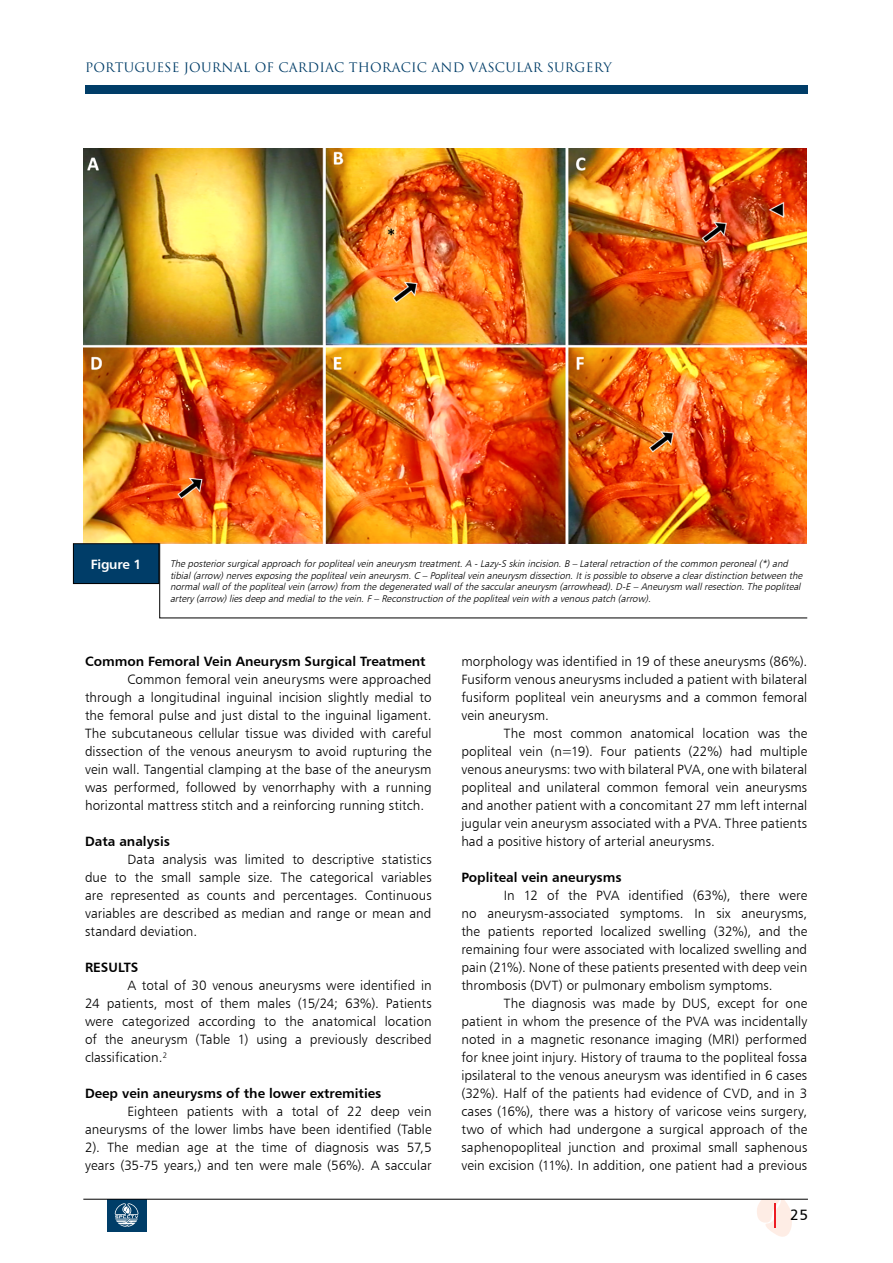
<style>
.page{position:relative;width:893px;height:1263px;background:#fff}
.page>*{position:absolute;margin:0;border:0;box-sizing:border-box;transform-origin:0 0}
.t1{font:15px "Humanist 777 BT Roman B";color:#000}
.t2{font:13.5px/18px "Humanist 777 BT Light B";letter-spacing:.005em;color:#000;text-align:justify}
.t3{font:13.5px "Humanist 777 BT Bold B";color:#000}
.t4{font:13.5px "Humanist 777 BT Bold B";letter-spacing:-.02em;color:#fff}
.t5{font:12.75px "Trajan Pro 3";letter-spacing:.01em;color:#003d68}
.t6{font:italic 9.75px/11.7px "Humanist 777 BT Light B";color:#000}
</style>
<div class="page">
<div style="left:107px;top:1199px;width:40px;height:33px;background:#003d68"></div>
<svg style="left:115px;top:1203px;width:23px;height:24px"></svg>
<div style="left:85px;top:85px;width:723px;height:8px;background:#003d68"></div>
<svg style="left:757px;top:1200px;width:35px;height:37px"></svg>
<hr style="left:83px;top:1199px;width:725px;height:1px;background:#000">
<img style="left:84px;top:149px;width:722px;height:394px">
<svg style="left:159px;top:543px;width:649px;height:76px"></svg>
<div style="left:73px;top:544px;width:86px;height:39px;background:#003d68"></div>
<div style="left:73px;top:543px;width:86px;height:41px;border:1px solid #000"></div>
<p class="t5" style="left:85px;top:59px;width:528px">PORTUGUESE JOURNAL OF CARDIAC THORACIC AND VASCULAR SURGERY</p>
<p class="t4" style="left:91px;top:555px;width:52px">Figure 1</p>
<p class="t6" style="left:170px;top:557px;width:636px">The posteriorsurgicalapproach forpoplitealvein aneurysm treatment.A -Lazy-S skin incision.B – Lateralretraction ofthe common peroneal(*)and tibial(arrow)nervesexposing the poplitealvein aneurysm.C – Poplitealvein aneurysm dissection.Itispossible to observe a cleardistinction between the normalwallofthe poplitealvein (arrow)from the degenerated wallofthe saccularaneurysm (arrowhead).D-E – Aneurysm wallresection.The popliteal artery(arrow)liesdeep and medialto the vein.F– Reconstruction ofthe poplitealvein with a venouspatch (arrow).</p>
<p class="t3" style="left:85px;top:653px;width:342px">Common Femoral Vein Aneurysm Surgical Treatment</p>
<p class="t2" style="left:85px;top:670px;width:348px;text-indent:43px">Common femoral vein aneurysms were approached through a longitudinal inguinal incision slightly medial to the femoral pulse and just distal to the inguinal ligament.<br>The subcutaneous cellular tissue was divided with careful dissection of the venous aneurysm to avoid rupturing the vein wall. Tangential clamping at the base of the aneurysm was performed, followed by venorrhaphy with a running horizontal mattress stitch and a reinforcing running stitch.</p>
<p class="t3" style="left:85px;top:833px;width:86px">Data analysis</p>
<p class="t2" style="left:85px;top:850px;width:348px;text-indent:43px">Data analysis was limited to descriptive statistics due to the small sample size. The categorical variables are represented as counts and percentages. Continuous variables are described as median and range or mean and standard deviation.</p>
<p class="t3" style="left:85px;top:959px;width:55px">RESULTS</p>
<p class="t2" style="left:85px;top:976px;width:348px;text-indent:43px">A total of 30 venous aneurysms were identified in 24 patients, most of them males (15/24; 63%). Patients were categorized according to the anatomical location of the aneurysm (Table 1) using a previously described classification.<sup>2</sup></p>
<p class="t3" style="left:85px;top:1085px;width:298px">Deep vein aneurysms of the lower extremities</p>
<p class="t2" style="left:85px;top:1102px;width:348px;text-indent:43px">Eighteen patients with a total of 22 deep vein aneurysms of the lower limbs have been identified (Table 2). The median age at the time of diagnosis was 57,5 years (35-75 years,) and ten were male (56%). A saccular</p>
<p class="t2" style="left:461px;top:652px;width:347px">morphology was identified in 19 of these aneurysms (86%).<br>Fusiform venous aneurysms included a patient with bilateral fusiform popliteal vein aneurysms and a common femoral vein aneurysm.</p>
<p class="t2" style="left:461px;top:724px;width:347px;text-indent:43px">The most common anatomical location was the popliteal vein (n=19). Four patients (22%) had multiple venous aneurysms: two with bilateral PVA, one with bilateral popliteal and unilateral common femoral vein aneurysms and another patient with a concomitant 27 mm left internal jugular vein aneurysm associated with a PVA. Three patients had a positive history of arterial aneurysms.</p>
<p class="t3" style="left:461px;top:869px;width:162px">Popliteal vein aneurysms</p>
<p class="t2" style="left:461px;top:886px;width:347px;text-indent:43px">In 12 of the PVA identified (63%), there were no aneurysm-associated symptoms. In six aneurysms, the patients reported localized swelling (32%), and the remaining four were associated with localized swelling and pain (21%). None of these patients presented with deep vein thrombosis (DVT) or pulmonary embolism symptoms.</p>
<p class="t2" style="left:461px;top:994px;width:347px;text-indent:43px">The diagnosis was made by DUS, except for one patient in whom the presence of the PVA was incidentally noted in a magnetic resonance imaging (MRI) performed for knee joint injury. History of trauma to the popliteal fossa ipsilateral to the venous aneurysm was identified in 6 cases (32%). Half of the patients had evidence of CVD, and in 3 cases (16%), there was a history of varicose veins surgery, two of which had undergone a surgical approach of the saphenopopliteal junction and proximal small saphenous vein excision (11%). In addition, one patient had a previous</p>
<p class="t1" style="left:790px;top:1205px;width:19px">25</p>
</div>
